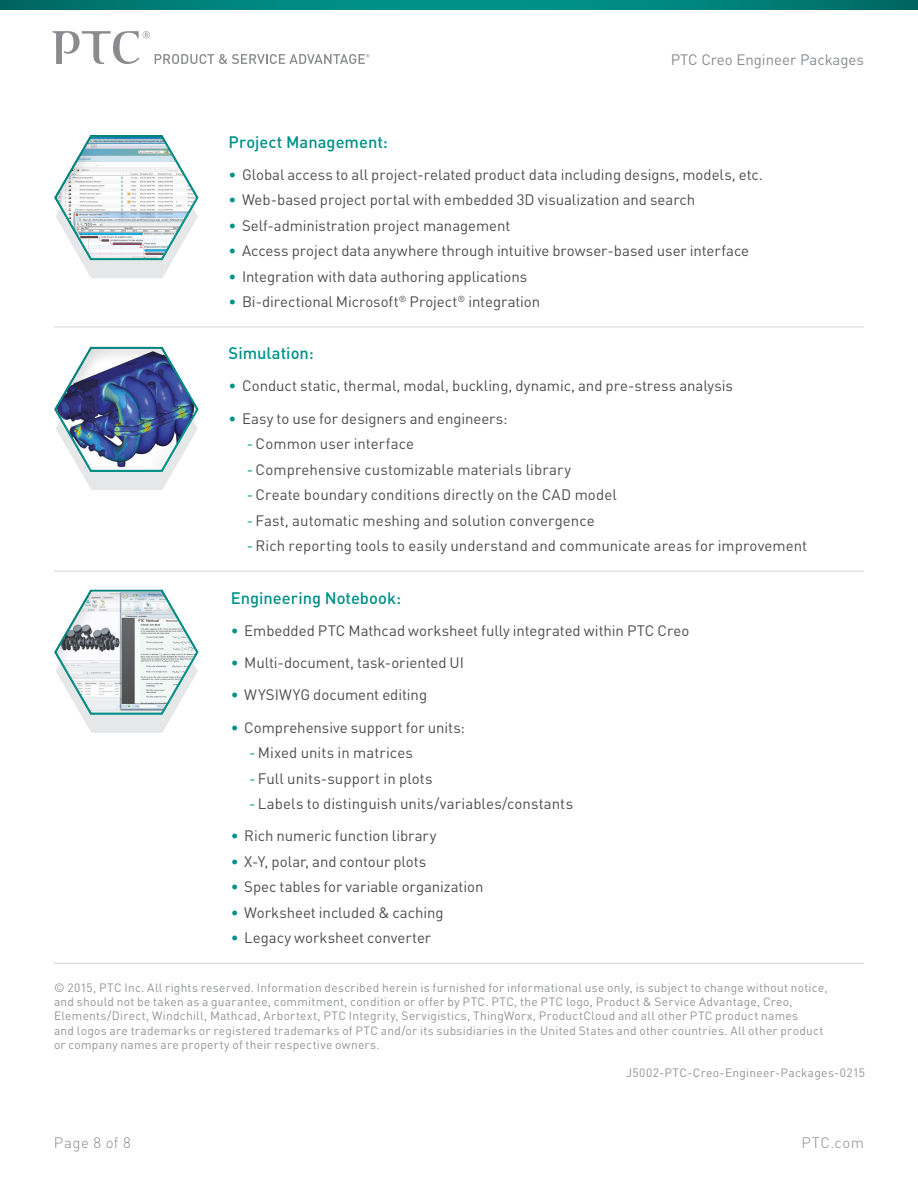
<style>
.page{position:relative;width:918px;height:1188px;background:#fff}
.page>*{position:absolute;margin:0;border:0;box-sizing:border-box;transform-origin:0 0}
.t1{font:500 16.5px "DIN Pro";color:#009189}
.t2{font:15px/25.5px "DIN Pro";color:#4d4d4f}
.t3{font:15px "DIN Pro";color:#898b8e}
.t4{font:300 15px "DIN Pro";letter-spacing:.03em;color:#898b8e}
.t5{font:12px/14.4px "DIN Pro";letter-spacing:.02em;color:#919396}
.s1{color:#009189}
</style>
<div class="page">
<hr style="left:54px;top:963px;width:810px;height:1px;background:#d1d3d4">
<hr style="left:54px;top:571px;width:810px;height:1px;background:#d1d3d4">
<hr style="left:54px;top:327px;width:810px;height:1px;background:#d1d3d4">
<svg style="left:81px;top:261px;width:91px;height:17px;background:#e8e9ea"></svg>
<div style="left:41px;top:123px;width:172px;height:138px;background:#000;opacity:.1"></div>
<svg style="left:82px;top:473px;width:90px;height:17px;background:#e8e9ea"></svg>
<div style="left:41px;top:335px;width:172px;height:138px;background:#000;opacity:.1"></div>
<svg style="left:82px;top:716px;width:90px;height:17px;background:#e8e9ea"></svg>
<div style="left:41px;top:578px;width:172px;height:138px;background:#000;opacity:.1"></div>
<svg style="left:53px;top:31px;width:316px;height:33px"></svg>
<svg style="left:0;top:0;width:918px;height:10px;background:#00817a"></svg>
<p class="t3" style="left:671px;top:48px;width:195px">PTC Creo Engineer Packages</p>
<p class="t1" style="left:229px;top:128px;width:161px">Project Management:</p>
<p class="t2" style="left:229px;top:160px;width:536px"><span class="s1">•</span> Global access to all project-related product data including designs, models, etc.</p>
<p class="t2" style="left:229px;top:186px;width:468px"><span class="s1">•</span> Web-based project portal with embedded 3D visualization and search</p>
<p class="t2" style="left:229px;top:211px;width:283px"><span class="s1">•</span> Self-administration project management</p>
<p class="t2" style="left:229px;top:237px;width:522px"><span class="s1">•</span> Access project data anywhere through intuitive browser-based user interface</p>
<p class="t2" style="left:229px;top:262px;width:300px"><span class="s1">•</span> Integration with data authoring applications</p>
<p class="t2" style="left:229px;top:288px;width:313px"><span class="s1">•</span> Bi-directional Microsoft<sup>®</sup> Project<sup>®</sup> integration</p>
<p class="t1" style="left:229px;top:340px;width:87px">Simulation:</p>
<p class="t2" style="left:229px;top:372px;width:506px"><span class="s1">•</span> Conduct static, thermal, modal, buckling, dynamic, and pre-stress analysis</p>
<p class="t2" style="left:247px;top:404px;width:371px;text-indent:-18px"><span class="s1">•</span> Easy to use for designers and engineers:<br><span class="s1">-</span>Common user interface<br><span class="s1">-</span>Comprehensive customizable materials library <span class="s1">-</span>Create boundary conditions directly on the CAD model</p>
<p class="t2" style="left:247px;top:506px;width:562px"><span class="s1">-</span> Fast, automatic meshing and solution convergence<br><span class="s1">-</span>Rich reporting tools to easily understand and communicate areas for improvement</p>
<p class="t1" style="left:231px;top:584px;width:172px">Engineering Notebook:</p>
<p class="t2" style="left:231px;top:616px;width:460px"><span class="s1">•</span> Embedded PTC Mathcad worksheet fully integrated within PTC Creo</p>
<p class="t2" style="left:231px;top:648px;width:235px"><span class="s1">•</span> Multi-document, task-oriented UI</p>
<p class="t2" style="left:231px;top:681px;width:198px"><span class="s1">•</span> WYSIWYG document editing</p>
<p class="t2" style="left:231px;top:713px;width:236px"><span class="s1">•</span> Comprehensive support for units:</p>
<p class="t2" style="left:249px;top:738px;width:165px"><span class="s1">-</span> Mixed units in matrices</p>
<p class="t2" style="left:249px;top:764px;width:185px"><span class="s1">-</span> Full units-support in plots</p>
<p class="t2" style="left:249px;top:789px;width:325px"><span class="s1">-</span> Labels to distinguish units/variables/constants</p>
<p class="t2" style="left:231px;top:822px;width:207px"><span class="s1">•</span> Rich numeric function library</p>
<p class="t2" style="left:231px;top:847px;width:197px"><span class="s1">•</span> X-Y, polar, and contour plots</p>
<p class="t2" style="left:231px;top:873px;width:254px"><span class="s1">•</span> Spec tables for variable organization</p>
<p class="t2" style="left:231px;top:898px;width:214px"><span class="s1">•</span> Worksheet included &amp; caching</p>
<p class="t2" style="left:231px;top:924px;width:202px"><span class="s1">•</span> Legacy worksheet converter</p>
<p class="t5" style="left:54px;top:979px;width:775px">© 2015, PTC Inc. All rights reserved. Information described herein is furnished for informational use only, is subject to change without notice, and should not be taken as a guarantee, commitment, condition or offer by PTC. PTC, the PTC logo, Product &amp; Service Advantage, Creo, Elements/Direct, Windchill, Mathcad, Arbortext, PTC Integrity, Servigistics, ThingWorx, ProductCloud and all other PTC product names<br>and logos are trademarks or registered trademarks of PTC and/or its subsidiaries in the United States and other countries. All other product or company names are property of their respective owners.</p>
<p class="t5" style="left:626px;top:1064px;width:240px">J5002-PTC-Creo-Engineer-Packages-0215</p>
<p class="t4" style="left:54px;top:1131px;width:78px">Page 8 of 8</p>
<p class="t4" style="left:802px;top:1131px;width:64px">PTC.com</p>
</div>
